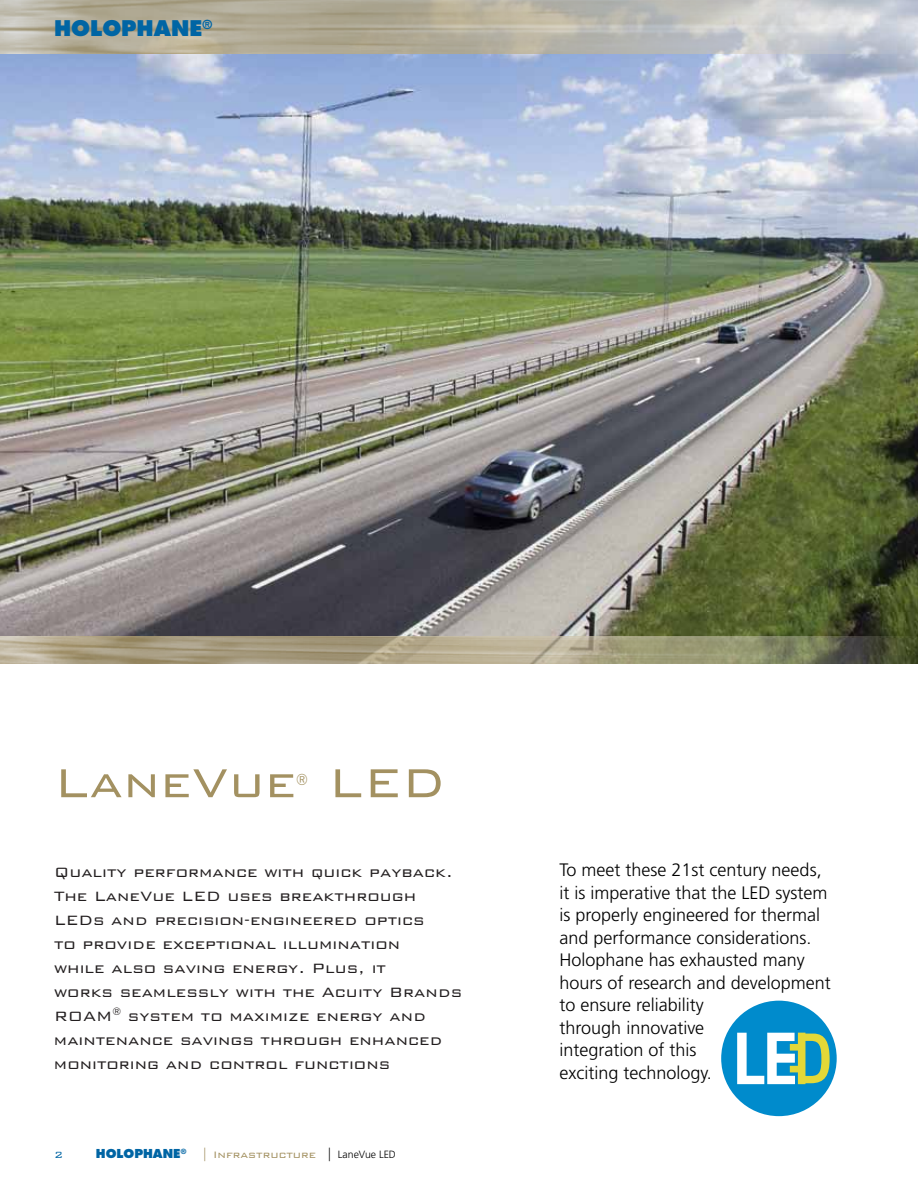
<style>
.page{position:relative;width:918px;height:1188px;background:#fff}
.page>*{position:absolute;margin:0;border:0;box-sizing:border-box;transform-origin:0 0}
.t1{font:300 54px "Bank Gothic";color:#a39161}
.t2{font:800 21px "Futura Std";color:#0065a4}
.t3{font:300 18px/24px "Bank Gothic";color:#221e1f}
.t4{font:300 18px/22.5px "Frutiger";color:#000}
.t5{font:300 15.75px "Bank Gothic";color:#a39161;scale:.9 1}
.t6{font:300 12.45px "Bank Gothic";color:#a39161}
.t7{font:800 12px "Futura Std";color:#0065a4}
.t8{font:300 12px "Bank Gothic";color:#0065a4}
.s1{font-size:13.5px}
.s2{font-size:13.5px;color:#000}
.s3{font-family:"Frutiger";font-size:10.5px;color:#000}
</style>
<div class="page">
<img style="left:0;top:54px;width:918px;height:582px">
<img style="left:0;top:636px;width:918px;height:27px">
<div style="left:721px;top:1001px;width:116px;height:115px;background:#008bcc;border-radius:50%"></div>
<svg style="left:737px;top:1033px;width:93px;height:51px"></svg>
<p class="t2" style="left:54px;top:14px;width:160px">HOLOPHANE<sup>®</sup></p>
<h1 class="t1" style="left:54px;top:742px;width:244px">LaneVue</h1>
<p class="t5" style="left:296px;top:769px;width:15px">®</p>
<h1 class="t1" style="left:328px;top:742px;width:119px">LED</h1>
<p class="t3" style="left:54px;top:858px;width:410px">Quality performance with quick payback.<br>The LaneVue LED uses breakthrough LEDs and precision-engineered optics<br>to provide exceptional illumination<br>while also saving energy. Plus, it<br>works seamlessly with the Acuity Brands ROAM<sup>®</sup> system to maximize energy and maintenance savings through enhanced monitoring and control functions</p>
<p class="t4" style="left:560px;top:859px;width:273px">To meet these 21st century needs, it is imperative that the LED system is properly engineered for thermal and performance considerations.<br>Holophane has exhausted many hours of research and development to ensure reliability<br>through innovative<br>integration of this<br>exciting technology.</p>
<p class="t8" style="left:54px;top:1146px;width:10px">2</p>
<p class="t7" style="left:96px;top:1146px;width:92px">HOLOPHANE<sup>®</sup></p>
<p class="t6" style="left:201px;top:1145px;width:196px"><span class="s1">|</span> Infrastructure <span class="s2">|</span> <span class="s3">LaneVue LED</span></p>
</div>
